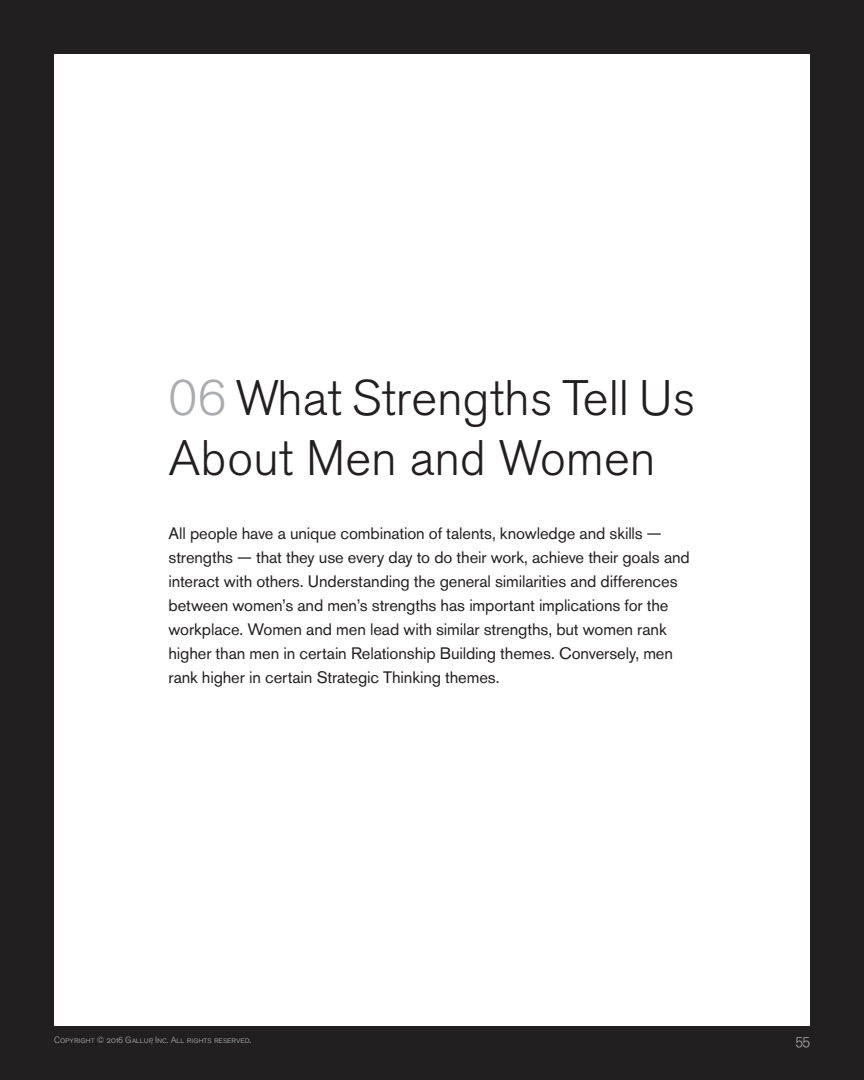
<style>
.page{position:relative;width:864px;height:1080px;background:#231f20}
.page>*{position:absolute;margin:0;border:0;box-sizing:border-box;transform-origin:0 0}
.t1{font:300 49.5px/59.4px "Akzidenz Grotesk BE";color:#231f20}
.t2{font:16.5px/24px "Akzidenz Grotesk BE";letter-spacing:-.005em;color:#231f20}
.t3{font:300 15px "Akzidenz Grotesk BE";color:#abacb0}
.t4{font:300 9px "Akzidenz Grotesk BE";color:#abacb0}
.s1{color:#abacb0}
</style>
<div class="page">
<div style="left:54px;top:54px;width:756px;height:972px;background:#fff"></div>
<h1 class="t1" style="left:169px;top:369px;width:528px"><span class="s1">06</span> What Strengths Tell Us<br>About Men and Women</h1>
<p class="t2" style="left:169px;top:521px;width:523px">All people have a unique combination of talents, knowledge and skills — strengths — that they use every day to do their work, achieve their goals and interact with others. Understanding the general similarities and differences between women’s and men’s strengths has important implications for the workplace. Women and men lead with similar strengths, but women rank higher than men in certain Relationship Building themes. Conversely, men rank higher in certain Strategic Thinking themes.</p>
<p class="t4" style="left:54px;top:1035px;width:199px">Copyright © 2016 Gallup, Inc. All rights reserved.</p>
<p class="t3" style="left:796px;top:1031px;width:16px">55</p>
</div>
